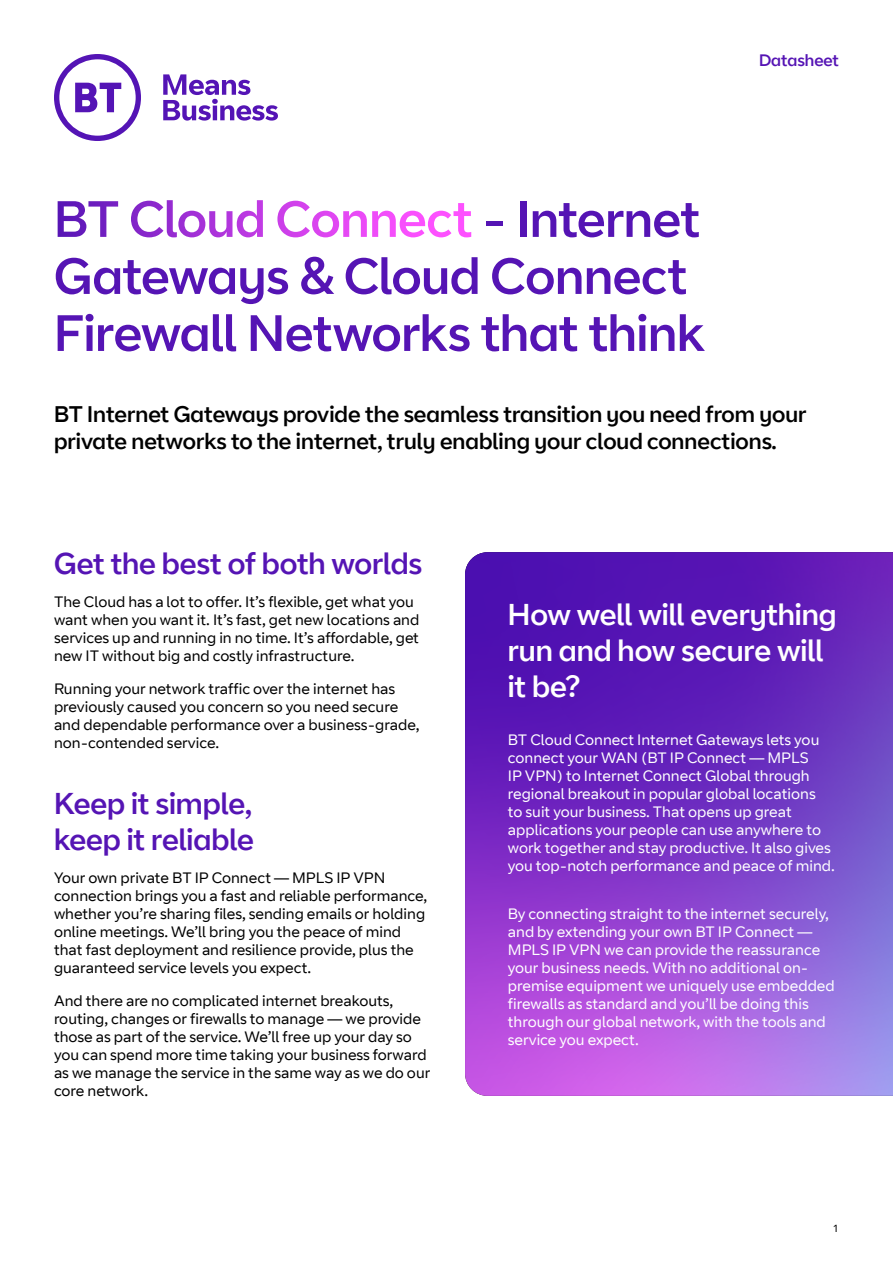
<style>
.page{position:relative;width:893px;height:1263px;background:#fff}
.page>*{position:absolute;margin:0;border:0;box-sizing:border-box;transform-origin:0 0}
.t1{font:51px/57px "BT Curve Headline";letter-spacing:-.005em;color:#5514b4}
.t2{font:30px/36px "BT Curve Headline";letter-spacing:-.005em;color:#5514b4}
.t3{font:30px/36px "BT Curve Headline";letter-spacing:-.005em;color:#fff}
.t4{font:22.5px/27px "BT Curve Headline";color:#000}
.t5{font:16.5px "BT Curve Headline";color:#5514b4}
.t6{font:15px/18px "BT Curve";color:#000}
.t7{font:15px/18px "BT Curve";color:#fff}
.t8{font:10.5px "BT Curve";color:#000}
.s1{color:#fff}
</style>
<div class="page">
<svg style="left:465px;top:552px;width:428px;height:544px;background:#7d3ac8"></svg>
<svg style="left:54px;top:54px;width:224px;height:87px"></svg>
<h1 class="t1" style="left:54px;top:193px;width:653px"><span class="s1">BT Cloud Connect</span> - Internet<br>Gateways &amp; Cloud Connect<br>Firewall Networks that think</h1>
<p class="t5" style="left:759px;top:50px;width:81px">Datasheet</p>
<h3 class="t4" style="left:54px;top:401px;width:754px">BT Internet Gateways provide the seamless transition you need from your private networks to the internet, truly enabling your cloud connections.</h3>
<h2 class="t2" style="left:54px;top:547px;width:370px">Get the best of both worlds</h2>
<p class="t6" style="left:54px;top:593px;width:367px">The Cloud has a lot to offer. It’s flexible, get what you want when you want it. It’s fast, get new locations and services up and running in no time. It’s affordable, get new IT without big and costly infrastructure.</p>
<p class="t6" style="left:54px;top:680px;width:367px">Running your network traffic over the internet has previously caused you concern so you need secure and dependable performance over a business-grade, non-contended service.</p>
<h2 class="t2" style="left:54px;top:787px;width:201px">Keep it simple, keep it reliable</h2>
<p class="t6" style="left:54px;top:869px;width:375px">Your own private BT IP Connect — MPLS IP VPN connection brings you a fast and reliable performance, whether you’re sharing files, sending emails or holding online meetings. We’ll bring you the peace of mind that fast deployment and resilience provide, plus the guaranteed service levels you expect.</p>
<p class="t6" style="left:54px;top:992px;width:378px">And there are no complicated internet breakouts, routing, changes or firewalls to manage — we provide those as part of the service. We’ll free up your day so you can spend more time taking your business forward as we manage the service in the same way as we do our core network.</p>
<h2 class="t3" style="left:508px;top:598px;width:330px">How well will everything run and how secure will it be?</h2>
<p class="t7" style="left:508px;top:731px;width:328px">BT Cloud Connect Internet Gateways lets you connect your WAN (BT IP Connect — MPLS<br>IP VPN) to Internet Connect Global through regional breakout in popular global locations<br>to suit your business. That opens up great applications your people can use anywhere to work together and stay productive. It also gives you top-notch performance and peace of mind.</p>
<p class="t7" style="left:508px;top:905px;width:328px">By connecting straight to the internet securely, and by extending your own BT IP Connect — MPLS IP VPN we can provide the reassurance your business needs. With no additional on&shy;premise equipment we uniquely use embedded firewalls as standard and you’ll be doing this through our global network, with the tools and service you expect.</p>
<p class="t8" style="left:833px;top:1221px;width:8px">1</p>
</div>
